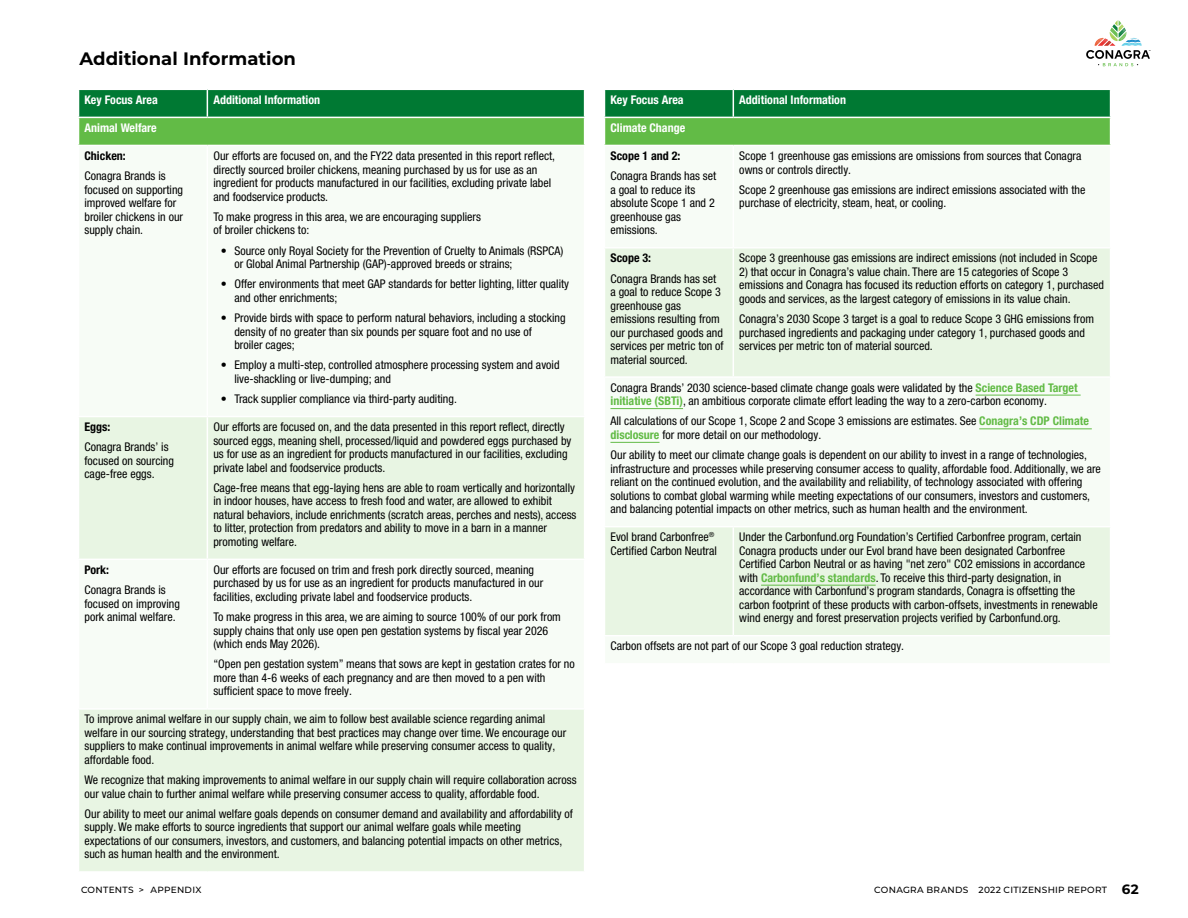
<style>
.page{position:relative;width:1188px;height:918px;background:#fff}
.page>*{position:absolute;margin:0;border:0;box-sizing:border-box;transform-origin:0 0}
.H3_Mini{font:700 18px "Montserrat";color:#000}
.SASB_Body_Copy{font:condensed 12px/13.5px "Helvetica Neue LT Pro";color:#000}
.SASB_Body_Copy-2{font:700 condensed 12px "Helvetica Neue LT Pro";color:#fff}
.SASB_Body_Copy-3{font:700 condensed 12px "Helvetica Neue LT Pro";color:#000}
.t1{font:500 9px "Montserrat";letter-spacing:.03em;color:#000}
.s1{font-weight:700;color:#62bb46}
.s2{font-weight:700;font-size:13.5px}
</style>
<div class="page">
<svg style="left:79px;top:417px;width:505px;height:454px;fill:#e8f5e3"></svg>
<svg style="left:78px;top:89px;width:507px;height:56px;background:#3c9f47"></svg>
<hr style="left:207px;top:417px;width:1px;height:142px;background:#fff">
<hr style="left:78px;top:559px;width:129px;height:1px;background:#fff">
<hr style="left:207px;top:559px;width:378px;height:1px;background:#fff">
<hr style="left:207px;top:560px;width:1px;height:148px;background:#fff">
<hr style="left:78px;top:708px;width:129px;height:2px;background:#fff">
<hr style="left:207px;top:708px;width:378px;height:2px;background:#fff">
<svg style="left:605px;top:249px;width:505px;height:386px;fill:#e8f5e3"></svg>
<svg style="left:604px;top:89px;width:507px;height:56px;background:#3c9f47"></svg>
<hr style="left:733px;top:249px;width:1px;height:127px;background:#fff">
<hr style="left:604px;top:376px;width:129px;height:2px;background:#fff">
<hr style="left:733px;top:376px;width:378px;height:2px;background:#fff">
<hr style="left:604px;top:526px;width:129px;height:1px;background:#fff">
<hr style="left:733px;top:526px;width:378px;height:1px;background:#fff">
<hr style="left:733px;top:527px;width:1px;height:108px;background:#fff">
<hr style="left:976px;top:395px;width:105px;height:1px;background:#62bb46">
<hr style="left:610px;top:408px;width:73px;height:1px;background:#62bb46">
<hr style="left:979px;top:428px;width:113px;height:1px;background:#62bb46">
<hr style="left:610px;top:442px;width:50px;height:1px;background:#62bb46">
<hr style="left:761px;top:585px;width:115px;height:1px;background:#62bb46">
<svg style="left:1086px;top:20px;width:65px;height:46px"></svg>
<p class="H3_Mini" style="left:79px;top:46px;width:218px">Additional Information</p>
<p class="SASB_Body_Copy-2" style="left:85px;top:92px;width:75px">Key Focus Area</p>
<p class="SASB_Body_Copy-2" style="left:213px;top:92px;width:108px">Additional Information</p>
<p class="SASB_Body_Copy-2" style="left:85px;top:120px;width:74px">Animal Welfare</p>
<p class="SASB_Body_Copy-3" style="left:85px;top:149px;width:43px">Chicken:</p>
<p class="SASB_Body_Copy" style="left:85px;top:169px;width:100px">Conagra Brands is focused on supporting improved welfare for broiler chickens in our supply chain.</p>
<p class="SASB_Body_Copy" style="left:213px;top:149px;width:343px">Our efforts are focused on, and the FY22 data presented in this report reflect, directly sourced broiler chickens, meaning purchased by us for use as an ingredient for products manufactured in our facilities, excluding private label and foodservice products.</p>
<p class="SASB_Body_Copy" style="left:213px;top:210px;width:269px">To make progress in this area, we are encouraging suppliers of broiler chickens to:</p>
<p class="SASB_Body_Copy" style="left:234px;top:243px;width:331px;text-indent:-14px">• Source only Royal Society for the Prevention of Cruelty to Animals (RSPCA) or Global Animal Partnership (GAP)-approved breeds or strains;</p>
<p class="SASB_Body_Copy" style="left:234px;top:277px;width:336px;text-indent:-14px">• Offer environments that meet GAP standards for better lighting, litter quality and other enrichments;</p>
<p class="SASB_Body_Copy" style="left:234px;top:311px;width:333px;text-indent:-14px">• Provide birds with space to perform natural behaviors, including a stocking density of no greater than six pounds per square foot and no use of<br>broiler cages;</p>
<p class="SASB_Body_Copy" style="left:234px;top:358px;width:327px;text-indent:-14px">• Employ a multi-step, controlled atmosphere processing system and avoid live-shackling or live-dumping; and</p>
<p class="SASB_Body_Copy" style="left:221px;top:392px;width:238px">• Track supplier compliance via third-party auditing.</p>
<p class="SASB_Body_Copy-3" style="left:85px;top:420px;width:27px">Eggs:</p>
<p class="SASB_Body_Copy" style="left:85px;top:440px;width:91px">Conagra Brands’ is focused on sourcing cage-free eggs.</p>
<p class="SASB_Body_Copy" style="left:213px;top:420px;width:360px">Our efforts are focused on, and the data presented in this report reflect, directly sourced eggs, meaning shell, processed/liquid and powdered eggs purchased by us for use as an ingredient for products manufactured in our facilities, excluding private label and foodservice products.</p>
<p class="SASB_Body_Copy" style="left:213px;top:481px;width:365px">Cage-free means that egg-laying hens are able to roam vertically and horizontally in indoor houses, have access to fresh food and water, are allowed to exhibit natural behaviors, include enrichments (scratch areas, perches and nests), access to litter, protection from predators and ability to move in a barn in a manner promoting welfare.</p>
<p class="SASB_Body_Copy" style="left:213px;top:563px;width:331px">Our efforts are focused on trim and fresh pork directly sourced, meaning purchased by us for use as an ingredient for products manufactured in our facilities, excluding private label and foodservice products.</p>
<p class="SASB_Body_Copy" style="left:213px;top:610px;width:349px">To make progress in this area, we are aiming to source 100% of our pork from supply chains that only use open pen gestation systems by fiscal year 2026 (which ends May 2026).</p>
<p class="SASB_Body_Copy" style="left:213px;top:657px;width:363px">“Open pen gestation system” means that sows are kept in gestation crates for no more than 4-6 weeks of each pregnancy and are then moved to a pen with sufficient space to move freely.</p>
<p class="SASB_Body_Copy" style="left:85px;top:712px;width:483px">To improve animal welfare in our supply chain, we aim to follow best available science regarding animal welfare in our sourcing strategy, understanding that best practices may change over time. We encourage our suppliers to make continual improvements in animal welfare while preserving consumer access to quality, affordable food.</p>
<p class="SASB_Body_Copy" style="left:85px;top:773px;width:494px">We recognize that making improvements to animal welfare in our supply chain will require collaboration across our value chain to further animal welfare while preserving consumer access to quality, affordable food.</p>
<p class="SASB_Body_Copy" style="left:85px;top:807px;width:490px">Our ability to meet our animal welfare goals depends on consumer demand and availability and affordability of supply. We make efforts to source ingredients that support our animal welfare goals while meeting expectations of our consumers, investors, and customers, and balancing potential impacts on other metrics, such as human health and the environment.</p>
<p class="SASB_Body_Copy-3" style="left:85px;top:562px;width:26px">Pork:</p>
<p class="SASB_Body_Copy" style="left:85px;top:583px;width:97px">Conagra Brands is focused on improving pork animal welfare.</p>
<p class="SASB_Body_Copy-2" style="left:610px;top:92px;width:75px">Key Focus Area</p>
<p class="SASB_Body_Copy-2" style="left:739px;top:92px;width:108px">Additional Information</p>
<p class="SASB_Body_Copy-2" style="left:610px;top:120px;width:76px">Climate Change</p>
<p class="SASB_Body_Copy-3" style="left:610px;top:149px;width:71px">Scope 1 and 2:</p>
<p class="SASB_Body_Copy" style="left:610px;top:169px;width:107px">Conagra Brands has set a goal to reduce its absolute Scope 1 and 2 greenhouse gas emissions.</p>
<p class="SASB_Body_Copy" style="left:739px;top:149px;width:344px">Scope 1 greenhouse gas emissions are omissions from sources that Conagra owns or controls directly.</p>
<p class="SASB_Body_Copy" style="left:739px;top:183px;width:348px">Scope 2 greenhouse gas emissions are indirect emissions associated with the purchase of electricity, steam, heat, or cooling.</p>
<p class="SASB_Body_Copy" style="left:739px;top:251px;width:360px">Scope 3 greenhouse gas emissions are indirect emissions (not included in Scope</p>
<p class="SASB_Body_Copy" style="left:739px;top:265px;width:366px">2) that occur in Conagra’s value chain. There are 15 categories of Scope 3 emissions and Conagra has focused its reduction efforts on category 1, purchased goods and services, as the largest category of emissions in its value chain.</p>
<p class="SASB_Body_Copy" style="left:739px;top:312px;width:356px">Conagra’s 2030 Scope 3 target is a goal to reduce Scope 3 GHG emissions from purchased ingredients and packaging under category 1, purchased goods and services per metric ton of material sourced.</p>
<p class="SASB_Body_Copy" style="left:610px;top:381px;width:469px">Conagra Brands’ 2030 science-based climate change goals were validated by the <span class="s1">Science Based Target initiative (SBTi)</span>, an ambitious corporate climate effort leading the way to a zero-carbon economy.</p>
<p class="SASB_Body_Copy" style="left:610px;top:414px;width:480px">All calculations of our Scope 1, Scope 2 and Scope 3 emissions are estimates. See <span class="s1">Conagra’s CDP Climate disclosure</span> for more detail on our methodology.</p>
<p class="SASB_Body_Copy" style="left:610px;top:448px;width:492px">Our ability to meet our climate change goals is dependent on our ability to invest in a range of technologies, infrastructure and processes while preserving consumer access to quality, affordable food. Additionally, we are reliant on the continued evolution, and the availability and reliability, of technology associated with offering solutions to combat global warming while meeting expectations of our consumers, investors and customers, and balancing potential impacts on other metrics, such as human health and the environment.</p>
<p class="SASB_Body_Copy" style="left:610px;top:530px;width:108px">Evol brand Carbonfree<sup>®<br></sup>Certified Carbon Neutral</p>
<p class="SASB_Body_Copy" style="left:739px;top:530px;width:360px">Under the Carbonfund.org Foundation’s Certified Carbonfree program, certain Conagra products under our Evol brand have been designated Carbonfree Certified Carbon Neutral or as having "net zero" CO2 emissions in accordance with <span class="s1">Carbonfund’s standards</span>. To receive this third-party designation, in accordance with Carbonfund’s program standards, Conagra is offsetting the carbon footprint of these products with carbon-offsets, investments in renewable wind energy and forest preservation projects verified by Carbonfund.org.</p>
<p class="SASB_Body_Copy" style="left:610px;top:639px;width:295px">Carbon offsets are not part of our Scope 3 goal reduction strategy.</p>
<p class="SASB_Body_Copy-3" style="left:610px;top:251px;width:42px">Scope 3:</p>
<p class="SASB_Body_Copy" style="left:610px;top:271px;width:115px">Conagra Brands has set a goal to reduce Scope 3 greenhouse gas emissions resulting from our purchased goods and services per metric ton of material sourced.</p>
<p class="t1" style="left:81px;top:883px;width:122px">CONTENTS &gt; APPENDIX</p>
<p class="t1" style="left:874px;top:883px;width:266px">CONAGRA BRANDS 2022 CITIZENSHIP REPORT <span class="s2">62</span></p>
</div>
